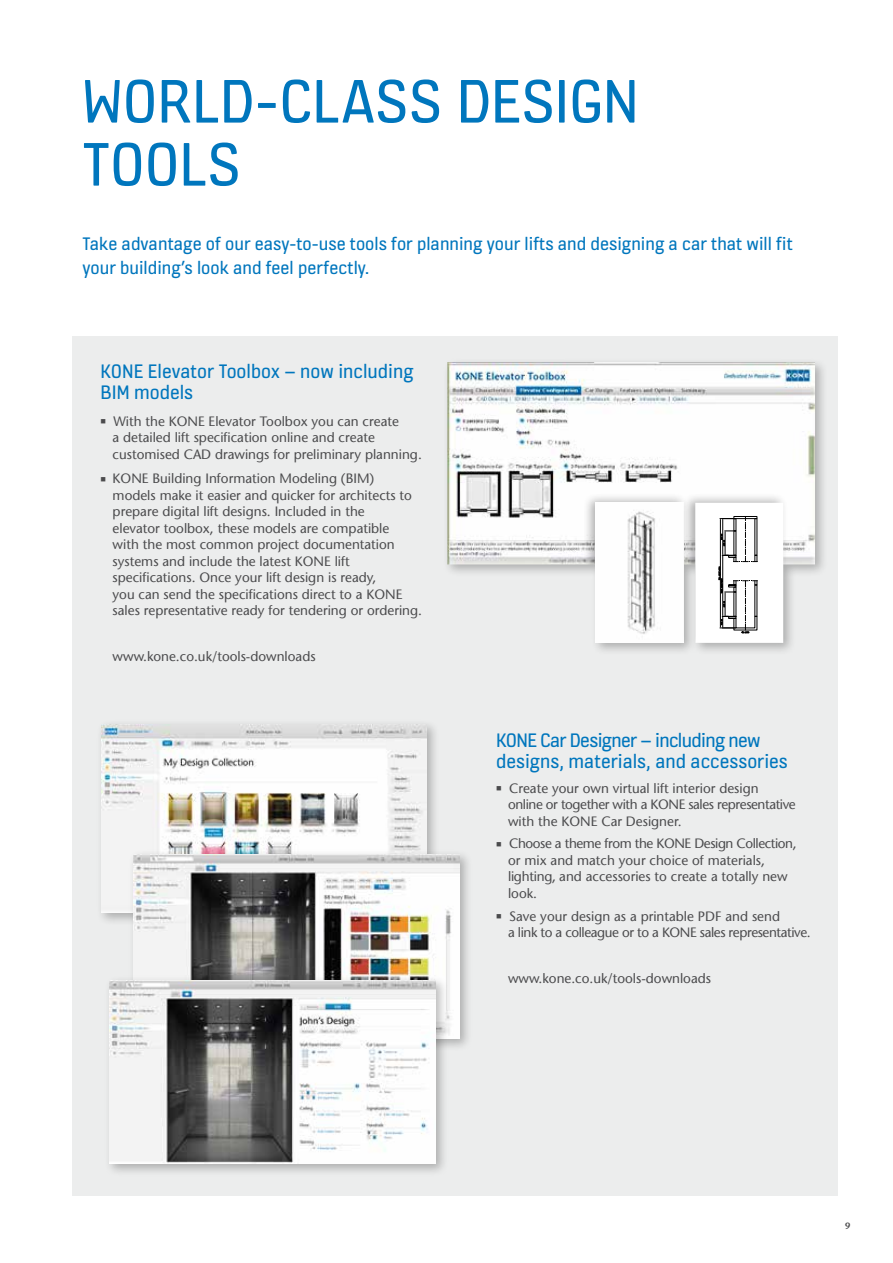
<style>
.page{position:relative;width:893px;height:1263px;background:#fff}
.page>*{position:absolute;margin:0;border:0;box-sizing:border-box;transform-origin:0 0}
.t1{font:66px/63px "KONE Information";letter-spacing:-.005em;color:#0076bd}
.t2{font:21px/21px "KONE Information";color:#0076bd}
.t3{font:19.5px/24px "KONE Information";color:#0076bd}
.t4{font:13.5px/16.5px "Stone Sans";color:#4b4b4d}
.t5{font:13.5px/16.5px "Stone Sans";letter-spacing:-.03em;color:#4b4b4d}
.t6{font:600 9px "Stone Sans";color:#4b4b4d}
</style>
<div class="page">
<div style="left:72px;top:336px;width:766px;height:860px;background:#eceded"></div>
<div style="left:443px;top:357px;width:385px;height:299px;background:#000;opacity:.27"></div>
<img style="left:447px;top:362px;width:368px;height:202px">
<div style="left:582px;top:493px;width:107px;height:150px;background:#000;opacity:.31"></div>
<img style="left:595px;top:503px;width:87px;height:140px">
<div style="left:682px;top:493px;width:106px;height:150px;background:#000;opacity:.31"></div>
<svg style="left:695px;top:503px;width:88px;height:140px;background:#e9e9e9"></svg>
<div style="left:96px;top:719px;width:344px;height:207px;background:#000;opacity:.27"></div>
<img style="left:101px;top:724px;width:326px;height:188px">
<div style="left:128px;top:849px;width:345px;height:202px;background:#000;opacity:.27"></div>
<img style="left:133px;top:854px;width:327px;height:184px">
<div style="left:105px;top:975px;width:344px;height:202px;background:#000;opacity:.27"></div>
<img style="left:110px;top:980px;width:326px;height:184px">
<h1 class="t1" style="left:82px;top:67px;width:558px">WORLD-CLASS DESIGN<br>TOOLS</h1>
<h3 class="t3" style="left:82px;top:231px;width:712px">Take advantage of our easy-to-use tools for planning your lifts and designing a car that will fit your building’s look and feel perfectly.</h3>
<h2 class="t2" style="left:101px;top:360px;width:314px">KONE Elevator Toolbox – now including<br>BIM models</h2>
<p class="t4" style="left:113px;top:413px;width:311px;text-indent:-12px">■ With the KONE Elevator Toolbox you can create<br>a detailed lift specification online and create customised CAD drawings for preliminary planning.</p>
<p class="t4" style="left:113px;top:470px;width:311px;text-indent:-12px">■ KONE Building Information Modeling (BIM)<br>models make it easier and quicker for architects to prepare digital lift designs. Included in the<br>elevator toolbox, these models are compatible<br>with the most common project documentation systems and include the latest KONE lift specifications. Once your lift design is ready,<br>you can send the specifications direct to a KONE sales representative ready for tendering or ordering.</p>
<p class="t4" style="left:113px;top:648px;width:204px">www.kone.co.uk/tools-downloads</p>
<h2 class="t2" style="left:496px;top:728px;width:293px">KONE Car Designer – including new designs, materials, and accessories</h2>
<p class="t4" style="left:508px;top:780px;width:289px;text-indent:-12px">■ Create your own virtual lift interior design online or together with a KONE sales representative with the KONE Car Designer.</p>
<p class="t4" style="left:508px;top:835px;width:290px;text-indent:-12px">■ Choose a theme from the KONE Design Collection, or mix and match your choice of materials, lighting, and accessories to create a totally new look.</p>
<p class="t5" style="left:508px;top:908px;width:304px;text-indent:-12px">■ Save your design as a printable PDF and send<br>a link to a colleague or to a KONE sales representative.</p>
<p class="t4" style="left:508px;top:970px;width:204px">www.kone.co.uk/tools-downloads</p>
<p class="t6" style="left:845px;top:1220px;width:7px">9</p>
</div>
